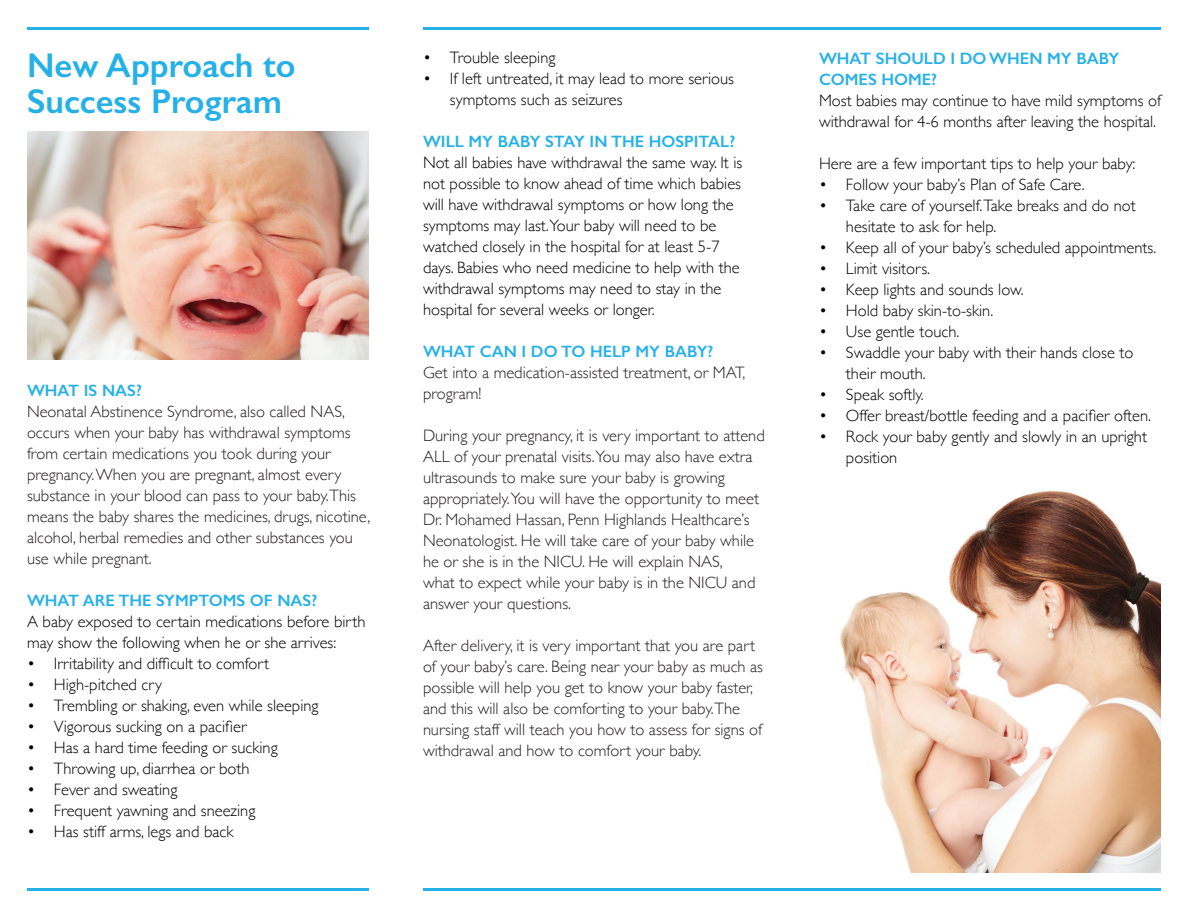
<style>
.page{position:relative;width:1188px;height:918px;background:#fff}
.page>*{position:absolute;margin:0;border:0;box-sizing:border-box;transform-origin:0 0}
.t1{font:600 34.5px/36px "Gill Sans";color:#26b1e6}
.t2{font:300 16.5px/21px "Gill Sans";color:#000}
.t3{font:300 16.5px/21px "Gill Sans";color:#231f20}
.t4{font:600 16.5px/21px "Gill Sans";color:#26b1e6}
</style>
<div class="page">
<img style="left:840px;top:490px;width:321px;height:382px">
<hr style="left:423px;top:27px;width:738px;height:3px;background:#26b1e6">
<hr style="left:423px;top:888px;width:738px;height:3px;background:#26b1e6">
<hr style="left:27px;top:27px;width:342px;height:3px;background:#26b1e6">
<hr style="left:27px;top:888px;width:342px;height:3px;background:#26b1e6">
<img style="left:27px;top:132px;width:342px;height:228px">
<h1 class="t1" style="left:27px;top:47px;width:270px">New Approach to<br>Success Program</h1>
<p class="t4" style="left:27px;top:380px;width:116px">WHAT IS NAS?</p>
<p class="t3" style="left:27px;top:401px;width:345px">Neonatal Abstinence Syndrome, also called NAS, occurs when your baby has withdrawal symptoms from certain medications you took during your pregnancy. When you are pregnant, almost every substance in your blood can pass to your baby.This means the baby shares the medicines, drugs, nicotine, alcohol, herbal remedies and other substances you use while pregnant.</p>
<p class="t4" style="left:27px;top:590px;width:292px">WHAT ARE THE SYMPTOMS OF NAS?</p>
<p class="t2" style="left:27px;top:611px;width:340px">A baby exposed to certain medications before birth may show the following when he or she arrives:</p>
<p class="t2" style="left:27px;top:653px;width:244px">• Irritability and difficult to comfort</p>
<p class="t2" style="left:27px;top:674px;width:137px">• High-pitched cry</p>
<p class="t2" style="left:27px;top:695px;width:293px">• Trembling or shaking, even while sleeping</p>
<p class="t2" style="left:27px;top:716px;width:221px">• Vigorous sucking on a pacifier</p>
<p class="t2" style="left:27px;top:737px;width:252px">• Has a hard time feeding or sucking</p>
<p class="t2" style="left:27px;top:758px;width:224px">• Throwing up, diarrhea or both</p>
<p class="t2" style="left:27px;top:779px;width:152px">• Fever and sweating</p>
<p class="t2" style="left:27px;top:800px;width:230px">• Frequent yawning and sneezing</p>
<p class="t2" style="left:27px;top:821px;width:208px">• Has stiff arms, legs and back</p>
<p class="t2" style="left:423px;top:47px;width:134px">• Trouble sleeping</p>
<p class="t2" style="left:450px;top:68px;width:286px;text-indent:-27px">• If left untreated, it may lead to more serious symptoms such as seizures</p>
<p class="t4" style="left:423px;top:131px;width:314px">WILL MY BABY STAY IN THE HOSPITAL?</p>
<p class="t2" style="left:423px;top:152px;width:321px">Not all babies have withdrawal the same way. It is not possible to know ahead of time which babies will have withdrawal symptoms or how long the symptoms may last.Your baby will need to be watched closely in the hospital for at least 5-7 days. Babies who need medicine to help with the withdrawal symptoms may need to stay in the hospital for several weeks or longer.</p>
<p class="t4" style="left:423px;top:341px;width:292px">WHAT CAN I DO TO HELP MY BABY?</p>
<p class="t3" style="left:423px;top:362px;width:324px">Get into a medication-assisted treatment, or MAT, program!</p>
<p class="t3" style="left:423px;top:425px;width:343px">During your pregnancy, it is very important to attend ALL of your prenatal visits.You may also have extra ultrasounds to make sure your baby is growing appropriately.You will have the opportunity to meet Dr. Mohamed Hassan, Penn Highlands Healthcare’s Neonatologist. He will take care of your baby while he or she is in the NICU. He will explain NAS,<br>what to expect while your baby is in the NICU and answer your questions.</p>
<p class="t3" style="left:423px;top:635px;width:342px">After delivery, it is very important that you are part of your baby’s care. Being near your baby as much as possible will help you get to know your baby faster, and this will also be comforting to your baby.The nursing staff will teach you how to assess for signs of withdrawal and how to comfort your baby.</p>
<p class="t4" style="left:819px;top:48px;width:302px">WHAT SHOULD I DO WHEN MY BABY<br>COMES HOME?</p>
<p class="t2" style="left:819px;top:89px;width:344px">Most babies may continue to have mild symptoms of withdrawal for 4-6 months after leaving the hospital.</p>
<p class="t2" style="left:819px;top:152px;width:318px">Here are a few important tips to help your baby:</p>
<p class="t2" style="left:819px;top:173px;width:267px">• Follow your baby’s Plan of Safe Care.</p>
<p class="t2" style="left:846px;top:194px;width:291px;text-indent:-27px">• Take care of yourself.Take breaks and do not hesitate to ask for help.</p>
<p class="t2" style="left:819px;top:236px;width:339px">• Keep all of your baby’s scheduled appointments.</p>
<p class="t2" style="left:819px;top:257px;width:113px">• Limit visitors.</p>
<p class="t2" style="left:819px;top:278px;width:206px">• Keep lights and sounds low.</p>
<p class="t2" style="left:819px;top:299px;width:176px">• Hold baby skin-to-skin.</p>
<p class="t2" style="left:819px;top:320px;width:142px">• Use gentle touch.</p>
<p class="t2" style="left:846px;top:341px;width:289px;text-indent:-27px">• Swaddle your baby with their hands close to their mouth.</p>
<p class="t2" style="left:819px;top:383px;width:106px">• Speak softly.</p>
<p class="t2" style="left:819px;top:404px;width:334px">• Offer breast/bottle feeding and a pacifier often.</p>
<p class="t2" style="left:846px;top:425px;width:303px;text-indent:-27px">• Rock your baby gently and slowly in an upright position</p>
</div>
